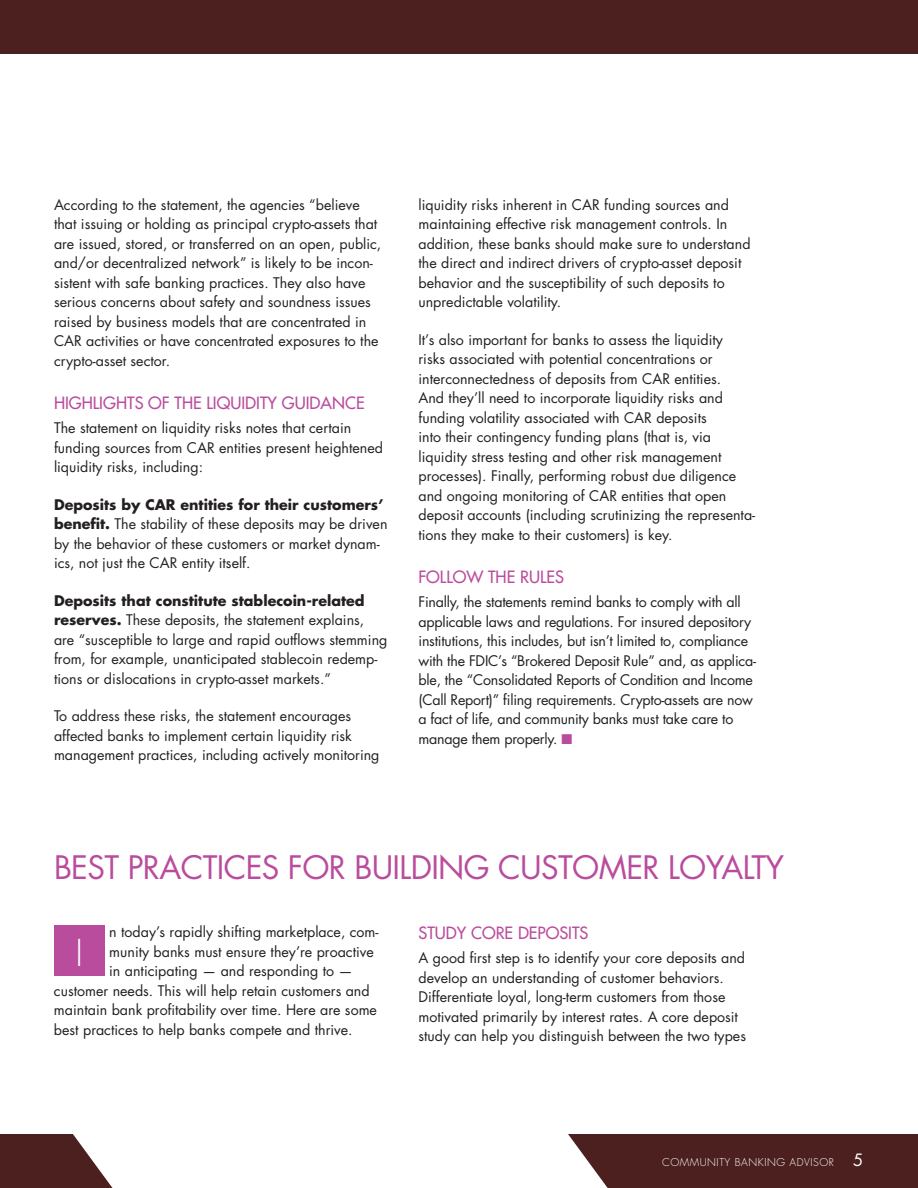
<style>
.page{position:relative;width:918px;height:1188px;background:#fff}
.page>*{position:absolute;margin:0;border:0;box-sizing:border-box;transform-origin:0 0}
.t1{font:300 36px "Futura Std";color:#fff}
.t2{font:31.5px "Futura Std";letter-spacing:-.02em;color:#ba4c9d}
.t3{font:500 16.5px "Futura Std";color:#ba4c9d}
.t4{font:14.25px/19.5px "Futura Std";color:#231f20}
.t5{font:300 10.5px "Futura Std";letter-spacing:.05em;color:#fff}
.s1{font-weight:700}
.s2{color:#ba4c9d}
.s3{font-weight:400;font-size:16.5px}
</style>
<div class="page">
<svg style="left:0;top:1134px;width:112px;height:54px"></svg>
<div style="left:0;top:0;width:918px;height:54px;background:#4b201e"></div>
<div style="left:568px;top:1134px;width:350px;height:54px;background:#4b201e"></div>
<div style="left:54px;top:926px;width:51px;height:50px;background:#ba4c9d"></div>
<p class="t4" style="left:54px;top:195px;width:329px">According to the statement, the agencies “believe that issuing or holding as principal crypto-assets that are issued, stored, or transferred on an open, public, and/or decentralized network” is likely to be incon&shy;sistent with safe banking practices. They also have serious concerns about safety and soundness issues raised by business models that are concentrated in CAR activities or have concentrated exposures to the crypto-asset sector.</p>
<p class="t3" style="left:54px;top:393px;width:312px">HIGHLIGHTS OF THE LIQUIDITY GUIDANCE</p>
<p class="t4" style="left:54px;top:418px;width:331px">The statement on liquidity risks notes that certain funding sources from CAR entities present heightened liquidity risks, including:</p>
<p class="t4" style="left:54px;top:495px;width:335px"><span class="s1">Deposits by CAR entities for their customers’ benefit.</span> The stability of these deposits may be driven by the behavior of these customers or market dynam&shy;ics, not just the CAR entity itself.</p>
<p class="t4" style="left:54px;top:591px;width:335px"><span class="s1">Deposits that constitute stablecoin-related reserves.</span> These deposits, the statement explains, are “susceptible to large and rapid outflows stemming from, for example, unanticipated stablecoin redemp&shy;tions or dislocations in crypto-asset markets.”</p>
<p class="t4" style="left:54px;top:706px;width:327px">To address these risks, the statement encourages affected banks to implement certain liquidity risk management practices, including actively monitoring</p>
<p class="t4" style="left:419px;top:195px;width:334px">liquidity risks inherent in CAR funding sources and maintaining effective risk management controls. In addition, these banks should make sure to understand the direct and indirect drivers of crypto-asset deposit behavior and the susceptibility of such deposits to unpredictable volatility.</p>
<p class="t4" style="left:419px;top:330px;width:338px">It’s also important for banks to assess the liquidity<br>risks associated with potential concentrations or interconnectedness of deposits from CAR entities.<br>And they’ll need to incorporate liquidity risks and funding volatility associated with CAR deposits<br>into their contingency funding plans (that is, via liquidity stress testing and other risk management processes). Finally, performing robust due diligence and ongoing monitoring of CAR entities that open deposit accounts (including scrutinizing the representa&shy;tions they make to their customers) is key.</p>
<p class="t3" style="left:418px;top:567px;width:147px">FOLLOW THE RULES</p>
<p class="t4" style="left:418px;top:592px;width:339px">Finally, the statements remind banks to comply with all applicable laws and regulations. For insured depository institutions, this includes, but isn’t limited to, compliance with the FDIC’s “Brokered Deposit Rule” and, as applica&shy;ble, the “Consolidated Reports of Condition and Income (Call Report)” filing requirements. Crypto-assets are now a fact of life, and community banks must take care to manage them properly. <span class="s2">■</span></p>
<h2 class="t2" style="left:54px;top:848px;width:732px">BEST PRACTICES FOR BUILDING CUSTOMER LOYALTY</h2>
<p class="t4" style="left:109px;top:922px;width:271px">n today’s rapidly shifting marketplace, com-</p>
<p class="t4" style="left:109px;top:942px;width:266px">munity banks must ensure they’re proactive</p>
<p class="t4" style="left:109px;top:961px;width:245px">in anticipating — and responding to —</p>
<p class="t4" style="left:54px;top:981px;width:317px">customer needs. This will help retain customers and</p>
<p class="t4" style="left:54px;top:1000px;width:325px">maintain bank profitability over time. Here are some</p>
<p class="t4" style="left:54px;top:1020px;width:300px">best practices to help banks compete and thrive.</p>
<h1 class="t1" style="left:76px;top:931px;width:9px">I</h1>
<p class="t3" style="left:418px;top:923px;width:171px">STUDY CORE DEPOSITS</p>
<p class="t4" style="left:418px;top:948px;width:329px">A good first step is to identify your core deposits and develop an understanding of customer behaviors.<br>Differentiate loyal, long-term customers from those motivated primarily by interest rates. A core deposit study can help you distinguish between the two types</p>
<p class="t5" style="left:662px;top:1155px;width:203px">COMMUNITY BANKING ADVISOR <span class="s3">5</span></p>
</div>
